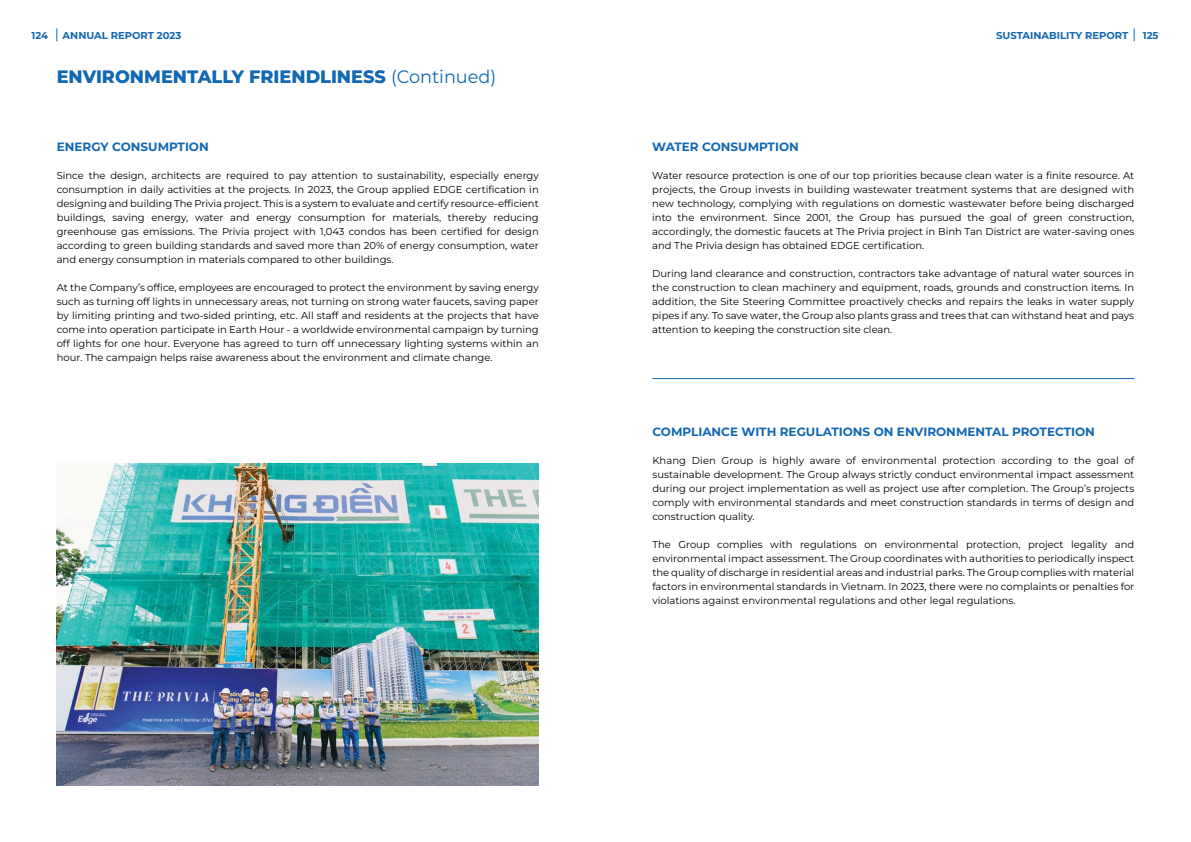
<style>
.page{position:relative;width:1191px;height:842px;background:#fff}
.page>*{position:absolute;margin:0;border:0;box-sizing:border-box;transform-origin:0 0}
.t1{font:800 18px "Montserrat";color:#1268b3}
.t2{font:700 12px "Montserrat";color:#1268b3}
.t3{font:10px/14px "Montserrat";color:#000;text-align:justify}
.t4{font:700 10px "Montserrat";color:#1268b3}
.s1{font-weight:400}
</style>
<div class="page">
<hr style="left:652px;top:378px;width:482px;height:1px;background:#1268b3">
<img style="left:57px;top:464px;width:482px;height:321px">
<svg style="left:56px;top:28px;width:1px;height:13px"></svg>
<svg style="left:1133px;top:28px;width:1px;height:13px"></svg>
<p class="t4" style="left:32px;top:28px;width:18px">124</p>
<p class="t4" style="left:63px;top:28px;width:120px">ANNUAL REPORT 2023</p>
<p class="t4" style="left:996px;top:28px;width:134px">SUSTAINABILITY REPORT</p>
<p class="t4" style="left:1142px;top:28px;width:17px">125</p>
<h1 class="t1" style="left:57px;top:63px;width:441px">ENVIRONMENTALLY FRIENDLINESS <span class="s1">(Continued)</span></h1>
<p class="t2" style="left:57px;top:138px;width:154px">ENERGY CONSUMPTION</p>
<p class="t3" style="left:57px;top:168px;width:483px">Since the design, architects are required to pay attention to sustainability, especially energy consumption in daily activities at the projects. In 2023, the Group applied EDGE certification in designing and building The Privia project. This is a system to evaluate and certify resource-efficient buildings, saving energy, water and energy consumption for materials, thereby reducing greenhouse gas emissions. The Privia project with 1,043 condos has been certified for design according to green building standards and saved more than 20% of energy consumption, water and energy consumption in materials compared to other buildings.</p>
<p class="t3" style="left:57px;top:280px;width:483px">At the Company’s office, employees are encouraged to protect the environment by saving energy such as turning off lights in unnecessary areas, not turning on strong water faucets, saving paper by limiting printing and two-sided printing, etc. All staff and residents at the projects that have come into operation participate in Earth Hour - a worldwide environmental campaign by turning off lights for one hour. Everyone has agreed to turn off unnecessary lighting systems within an hour. The campaign helps raise awareness about the environment and climate change.</p>
<p class="t2" style="left:652px;top:138px;width:148px">WATER CONSUMPTION</p>
<p class="t3" style="left:652px;top:168px;width:483px">Water resource protection is one of our top priorities because clean water is a finite resource. At projects, the Group invests in building wastewater treatment systems that are designed with new technology, complying with regulations on domestic wastewater before being discharged into the environment. Since 2001, the Group has pursued the goal of green construction, accordingly, the domestic faucets at The Privia project in Binh Tan District are water-saving ones and The Privia design has obtained EDGE certification.</p>
<p class="t3" style="left:652px;top:266px;width:483px">During land clearance and construction, contractors take advantage of natural water sources in the construction to clean machinery and equipment, roads, grounds and construction items. In addition, the Site Steering Committee proactively checks and repairs the leaks in water supply pipes if any. To save water, the Group also plants grass and trees that can withstand heat and pays attention to keeping the construction site clean.</p>
<p class="t2" style="left:652px;top:423px;width:444px">COMPLIANCE WITH REGULATIONS ON ENVIRONMENTAL PROTECTION</p>
<p class="t3" style="left:652px;top:453px;width:483px">Khang Dien Group is highly aware of environmental protection according to the goal of sustainable development. The Group always strictly conduct environmental impact assessment during our project implementation as well as project use after completion. The Group’s projects comply with environmental standards and meet construction standards in terms of design and construction quality.</p>
<p class="t3" style="left:652px;top:537px;width:483px">The Group complies with regulations on environmental protection, project legality and environmental impact assessment. The Group coordinates with authorities to periodically inspect the quality of discharge in residential areas and industrial parks. The Group complies with material factors in environmental standards in Vietnam. In 2023, there were no complaints or penalties for violations against environmental regulations and other legal regulations.</p>
</div>
